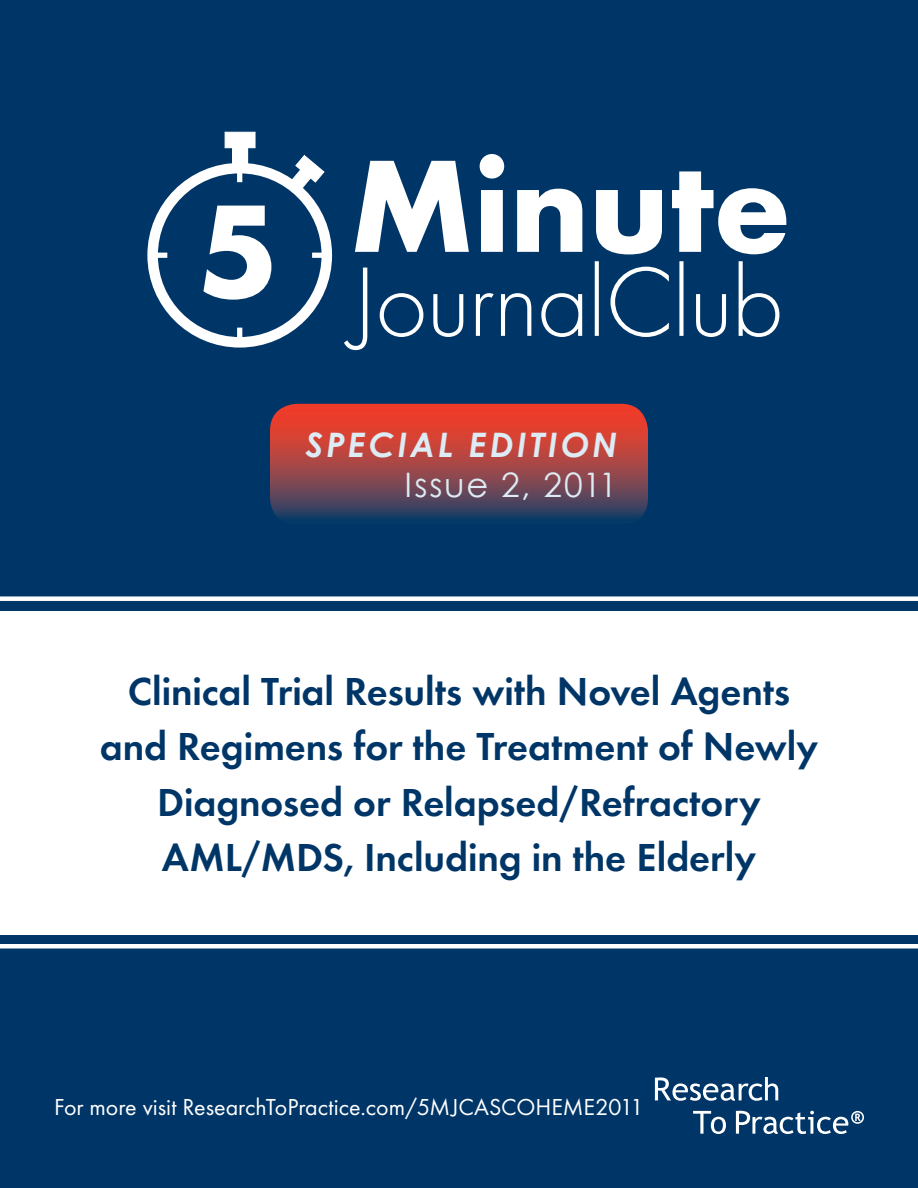
<style>
.page{position:relative;width:918px;height:1188px;background:#003667}
.page>*{position:absolute;margin:0;border:0;box-sizing:border-box;transform-origin:0 0}
.t1{font:600 40.5px/55.5px "Futura T";color:#003667;text-align:center}
.t2{font:italic 700 33.75px "Century Gothic";letter-spacing:.095em;color:#dcebf4}
.t3{font:33.75px "Century Gothic";letter-spacing:.05em;color:#dcebf4}
.t4{font:24px "Futura T";color:#fff}
</style>
<div class="page">
<div style="left:233px;top:136px;width:14px;height:31px;background:#fff"></div>
<div style="left:232px;top:136px;width:16px;height:32px;border:1px solid #fff"></div>
<div style="left:225px;top:132px;width:30px;height:16px;background:#fff"></div>
<div style="left:225px;top:132px;width:31px;height:16px;border:1px solid #fff"></div>
<svg style="left:289px;top:155px;width:36px;height:37px"></svg>
<svg style="left:312px;top:252px;width:9px;height:6px"></svg>
<svg style="left:234px;top:327px;width:11px;height:10px"></svg>
<svg style="left:237px;top:174px;width:6px;height:9px"></svg>
<svg style="left:158px;top:252px;width:10px;height:6px"></svg>
<div style="left:147px;top:163px;width:185px;height:185px;border:10px solid #fff;border-radius:50%"></div>
<svg style="left:203px;top:206px;width:68px;height:94px"></svg>
<svg style="left:355px;top:161px;width:114px;height:91px"></svg>
<svg style="left:480px;top:154px;width:24px;height:98px"></svg>
<svg style="left:517px;top:189px;width:65px;height:63px"></svg>
<svg style="left:596px;top:190px;width:66px;height:64px"></svg>
<svg style="left:672px;top:171px;width:114px;height:83px"></svg>
<svg style="left:344px;top:268px;width:23px;height:82px"></svg>
<svg style="left:380px;top:293px;width:43px;height:44px"></svg>
<svg style="left:433px;top:294px;width:30px;height:43px"></svg>
<svg style="left:476px;top:293px;width:18px;height:43px"></svg>
<svg style="left:501px;top:293px;width:30px;height:43px"></svg>
<svg style="left:541px;top:293px;width:41px;height:44px"></svg>
<svg style="left:595px;top:261px;width:4px;height:75px"></svg>
<svg style="left:611px;top:267px;width:58px;height:70px"></svg>
<div style="left:679px;top:261px;width:5px;height:75px;background:#fff"></div>
<svg style="left:696px;top:294px;width:30px;height:43px"></svg>
<svg style="left:739px;top:261px;width:40px;height:76px"></svg>
<div style="left:0;top:611px;width:918px;height:324px;background:#fff"></div>
<svg style="left:655px;top:1077px;width:123px;height:24px"></svg>
<svg style="left:693px;top:1111px;width:33px;height:23px"></svg>
<svg style="left:736px;top:1111px;width:128px;height:23px"></svg>
<div style="left:0;top:944px;width:918px;height:5px;background:#fff"></div>
<div style="left:0;top:596px;width:918px;height:5px;background:#fff"></div>
<svg style="left:270px;top:404px;width:378px;height:115px;background:#9d4245"></svg>
<p class="t2" style="left:306px;top:423px;width:313px">SPECIAL EDITION</p>
<p class="t3" style="left:405px;top:465px;width:215px">Issue 2, 2011</p>
<p class="t1" style="left:100px;top:663px;width:720px">Clinical Trial Results with Novel Agents and Regimens for the Treatment of Newly Diagnosed or Relapsed/Refractory AML/MDS, Including in the Elderly</p>
<p class="t4" style="left:54px;top:1093px;width:591px">For more visit ResearchToPractice.com/5MJCASCOHEME2011</p>
</div>
